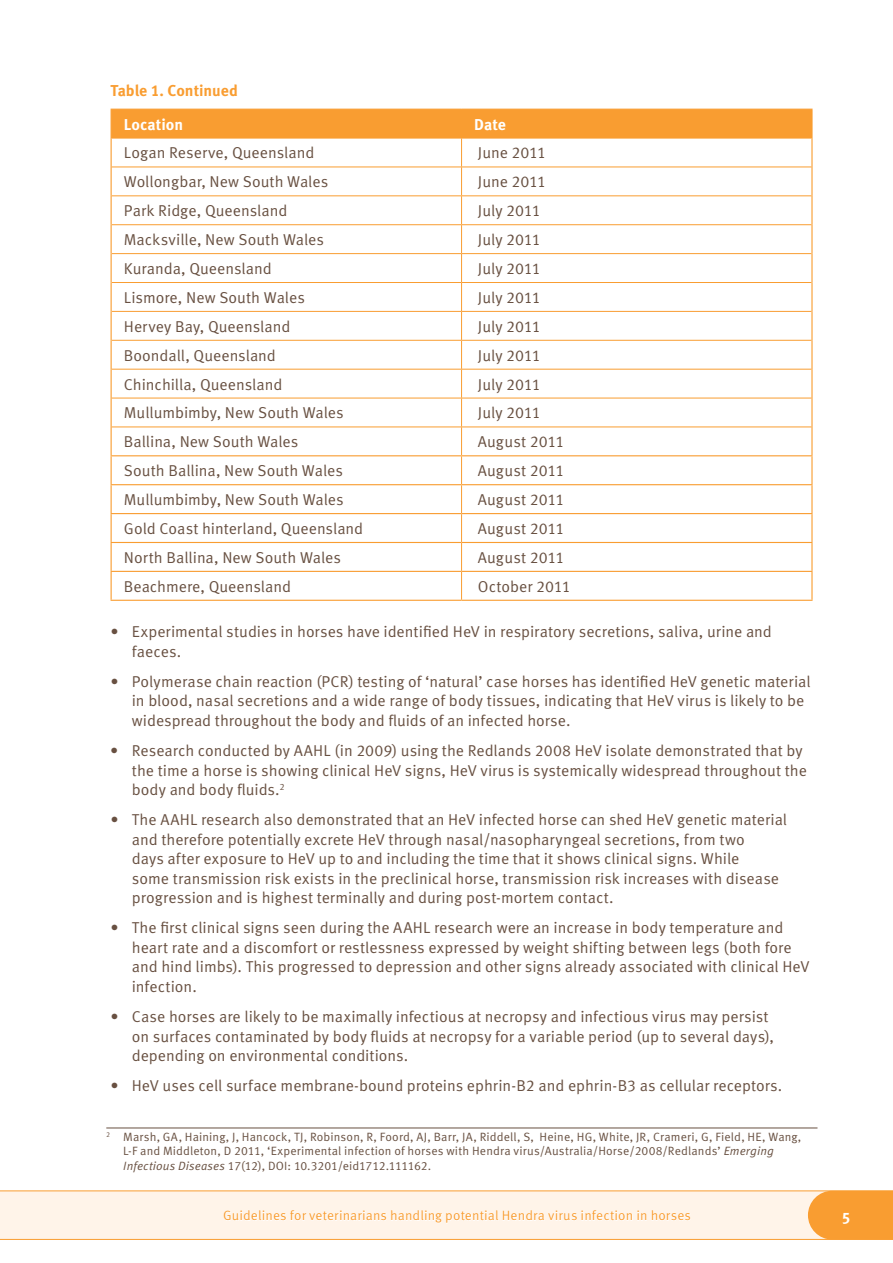
<style>
.page{position:relative;width:893px;height:1263px;background:#fff}
.page>*{position:absolute;margin:0;border:0;box-sizing:border-box;transform-origin:0 0}
.Bodybullet{font:15.75px/19.5px "Meta OT";color:#685041}
.TableBodyCopy{font:15.75px "Meta OT";color:#685041}
.t1{font:700 15.75px "Meta OT";letter-spacing:-.005em;color:#f99d31}
.TableHeader{font:700 15.75px "Meta OT";color:#fff}
.t2{font:13.5px "Meta OT";letter-spacing:.005em;color:#f99d31}
.Footnote1{font:12px/14.4px "Meta OT";letter-spacing:.01em;color:#685041}
.s1{font-weight:700}
.s2{font-style:italic}
</style>
<div class="page">
<div style="left:0;top:1191px;width:893px;height:48px;background:#fff4e9"></div>
<svg style="left:224px;top:1210px;width:467px;height:13px"></svg>
<div style="left:808px;top:1191px;width:85px;height:48px;background:#f99d31"></div>
<hr style="left:0;top:1190px;width:893px;height:1px;background:#f99d31">
<hr style="left:0;top:1239px;width:893px;height:1px;background:#f99d31">
<hr style="left:811px;top:110px;width:2px;height:28px;background:#f99d31">
<hr style="left:462px;top:109px;width:351px;height:1px;background:#f99d31">
<hr style="left:811px;top:138px;width:2px;height:29px;background:#f99d31">
<hr style="left:811px;top:167px;width:2px;height:29px;background:#f99d31">
<hr style="left:811px;top:196px;width:2px;height:29px;background:#f99d31">
<hr style="left:811px;top:225px;width:2px;height:29px;background:#f99d31">
<hr style="left:811px;top:254px;width:2px;height:28px;background:#f99d31">
<hr style="left:811px;top:282px;width:2px;height:29px;background:#f99d31">
<hr style="left:811px;top:311px;width:2px;height:29px;background:#f99d31">
<hr style="left:811px;top:340px;width:2px;height:29px;background:#f99d31">
<hr style="left:811px;top:369px;width:2px;height:29px;background:#f99d31">
<hr style="left:811px;top:398px;width:2px;height:29px;background:#f99d31">
<hr style="left:811px;top:427px;width:2px;height:28px;background:#f99d31">
<hr style="left:111px;top:600px;width:351px;height:1px;background:#f99d31">
<svg style="left:111px;top:109px;width:701px;height:491px"></svg>
<hr style="left:811px;top:456px;width:2px;height:28px;background:#f99d31">
<hr style="left:811px;top:485px;width:2px;height:28px;background:#f99d31">
<hr style="left:811px;top:514px;width:2px;height:28px;background:#f99d31">
<hr style="left:811px;top:543px;width:2px;height:28px;background:#f99d31">
<hr style="left:811px;top:572px;width:2px;height:28px;background:#f99d31">
<hr style="left:462px;top:455px;width:351px;height:1px;background:#f99d31">
<hr style="left:462px;top:484px;width:351px;height:1px;background:#f99d31">
<hr style="left:462px;top:513px;width:351px;height:1px;background:#f99d31">
<hr style="left:462px;top:542px;width:351px;height:1px;background:#f99d31">
<hr style="left:462px;top:571px;width:351px;height:1px;background:#f99d31">
<hr style="left:462px;top:600px;width:351px;height:1px;background:#f99d31">
<hr style="left:106px;top:1128px;width:711px;height:1px;background:#685041">
<p class="t1" style="left:111px;top:80px;width:129px">Table 1. Continued</p>
<p class="TableHeader" style="left:124px;top:114px;width:61px">Location</p>
<h4 class="TableHeader" style="left:474px;top:114px;width:33px">Date</h4>
<p class="TableBodyCopy" style="left:124px;top:144px;width:192px">Logan Reserve, Queensland</p>
<p class="TableBodyCopy" style="left:478px;top:144px;width:70px">June 2011</p>
<p class="TableBodyCopy" style="left:124px;top:172px;width:206px">Wollongbar, New South Wales</p>
<p class="TableBodyCopy" style="left:478px;top:172px;width:70px">June 2011</p>
<p class="TableBodyCopy" style="left:124px;top:201px;width:165px">Park Ridge, Queensland</p>
<p class="TableBodyCopy" style="left:478px;top:201px;width:64px">July 2011</p>
<p class="TableBodyCopy" style="left:124px;top:230px;width:202px">Macksville, New South Wales</p>
<p class="TableBodyCopy" style="left:478px;top:230px;width:64px">July 2011</p>
<p class="TableBodyCopy" style="left:124px;top:259px;width:149px">Kuranda, Queensland</p>
<p class="TableBodyCopy" style="left:478px;top:259px;width:64px">July 2011</p>
<p class="TableBodyCopy" style="left:124px;top:288px;width:183px">Lismore, New South Wales</p>
<p class="TableBodyCopy" style="left:478px;top:288px;width:64px">July 2011</p>
<p class="TableBodyCopy" style="left:124px;top:317px;width:168px">Hervey Bay, Queensland</p>
<p class="TableBodyCopy" style="left:478px;top:317px;width:64px">July 2011</p>
<p class="TableBodyCopy" style="left:124px;top:346px;width:154px">Boondall, Queensland</p>
<p class="TableBodyCopy" style="left:478px;top:346px;width:64px">July 2011</p>
<p class="TableBodyCopy" style="left:124px;top:375px;width:160px">Chinchilla, Queensland</p>
<p class="TableBodyCopy" style="left:478px;top:375px;width:64px">July 2011</p>
<p class="TableBodyCopy" style="left:124px;top:403px;width:221px">Mullumbimby, New South Wales</p>
<p class="TableBodyCopy" style="left:478px;top:403px;width:64px">July 2011</p>
<p class="TableBodyCopy" style="left:124px;top:432px;width:176px">Ballina, New South Wales</p>
<p class="TableBodyCopy" style="left:478px;top:432px;width:88px">August 2011</p>
<p class="TableBodyCopy" style="left:124px;top:461px;width:221px">South Ballina, New South Wales</p>
<p class="TableBodyCopy" style="left:478px;top:461px;width:88px">August 2011</p>
<p class="TableBodyCopy" style="left:124px;top:490px;width:221px">Mullumbimby, New South Wales</p>
<p class="TableBodyCopy" style="left:478px;top:490px;width:88px">August 2011</p>
<p class="TableBodyCopy" style="left:124px;top:519px;width:241px">Gold Coast hinterland, Queensland</p>
<p class="TableBodyCopy" style="left:478px;top:519px;width:88px">August 2011</p>
<p class="TableBodyCopy" style="left:124px;top:548px;width:219px">North Ballina, New South Wales</p>
<p class="TableBodyCopy" style="left:478px;top:548px;width:88px">August 2011</p>
<p class="TableBodyCopy" style="left:124px;top:577px;width:169px">Beachmere, Queensland</p>
<p class="TableBodyCopy" style="left:478px;top:577px;width:94px">October 2011</p>
<p class="Bodybullet" style="left:132px;top:622px;width:642px;text-indent:-21px">• Experimental studies in horses have identified HeV in respiratory secretions, saliva, urine and faeces.</p>
<p class="Bodybullet" style="left:132px;top:672px;width:680px;text-indent:-21px">• Polymerase chain reaction (PCR) testing of ‘natural’ case horses has identified HeV genetic material in blood, nasal secretions and a wide range of body tissues, indicating that HeV virus is likely to be widespread throughout the body and fluids of an infected horse.</p>
<p class="Bodybullet" style="left:132px;top:741px;width:677px;text-indent:-21px"><span class="s1">•</span> Research conducted by AAHL (in 2009) using the Redlands 2008 HeV isolate demonstrated that by the time a horse is showing clinical HeV signs, HeV virus is systemically widespread throughout the body and body fluids.<sup>2</sup></p>
<p class="Bodybullet" style="left:132px;top:810px;width:657px;text-indent:-21px">• The AAHL research also demonstrated that an HeV infected horse can shed HeV genetic material and therefore potentially excrete HeV through nasal/nasopharyngeal secretions, from two<br>days after exposure to HeV up to and including the time that it shows clinical signs. While<br>some transmission risk exists in the preclinical horse, transmission risk increases with disease progression and is highest terminally and during post-mortem contact.</p>
<p class="Bodybullet" style="left:132px;top:918px;width:679px;text-indent:-21px">• The first clinical signs seen during the AAHL research were an increase in body temperature and heart rate and a discomfort or restlessness expressed by weight shifting between legs (both fore and hind limbs). This progressed to depression and other signs already associated with clinical HeV infection.</p>
<p class="Bodybullet" style="left:132px;top:1007px;width:644px;text-indent:-21px">• Case horses are likely to be maximally infectious at necropsy and infectious virus may persist on surfaces contaminated by body fluids at necropsy for a variable period (up to several days), depending on environmental conditions.</p>
<p class="Bodybullet" style="left:111px;top:1076px;width:673px">• HeV uses cell surface membrane-bound proteins ephrin-B2 and ephrin-B3 as cellular receptors.</p>
<p class="Footnote1" style="left:123px;top:1130px;width:680px;text-indent:-17px"><sup>2</sup> Marsh, GA, Haining, J, Hancock, TJ, Robinson, R, Foord, AJ, Barr, JA, Riddell, S, Heine, HG, White, JR, Crameri, G, Field, HE, Wang,<br>L-F and Middleton, D 2011, ‘Experimental infection of horses with Hendra virus/Australia/Horse/2008/Redlands’ <span class="s2">Emerging<br>Infectious Diseases</span> 17(12), DOI: 10.3201/eid1712.111162.</p>
<p class="t2" style="left:223px;top:1207px;width:469px">Guidelines for veterinarians handling potential Hendra virus infection in horses</p>
<p class="TableHeader" style="left:842px;top:1206px;width:10px">5</p>
</div>
